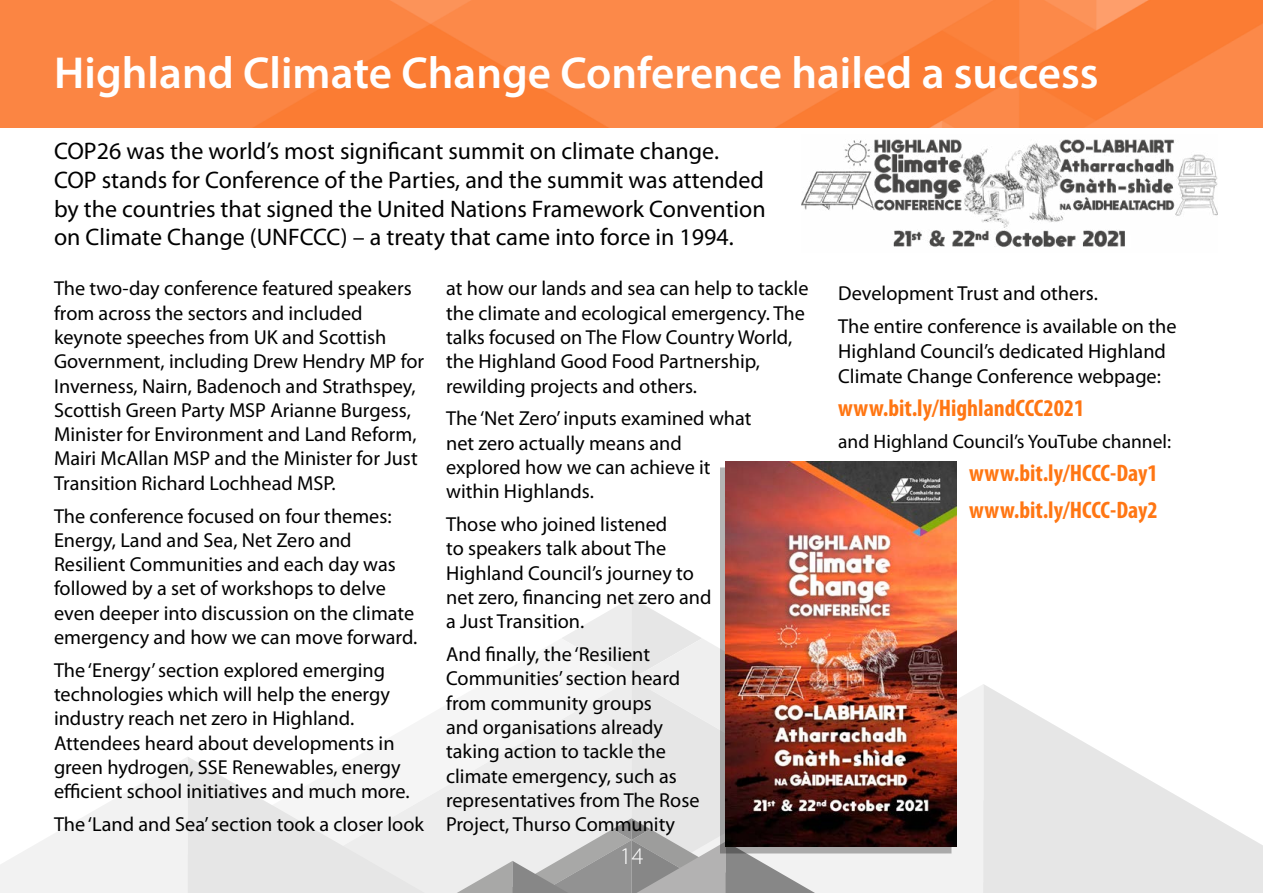
<style>
.page{position:relative;width:1263px;height:893px;background:#fff}
.page>*{position:absolute;margin:0;border:0;box-sizing:border-box;transform-origin:0 0}
.t1{font:45px "Myriad Variable Concept";color:#fff}
.t2{font:24px/28.8px "Myriad Pro";color:#000}
.t3{font:700 condensed 24px/37.3px "Myriad Pro";color:#ff7613}
.t4{font:300 24px "Myriad Pro";color:#fff}
.t5{font:20.25px/24.3px "Myriad Pro";color:#000}
.t6{font:19.5px "Myriad Pro";color:#000}
</style>
<div class="page">
<svg style="left:702px;top:638px;width:255px;height:41px"></svg>
<svg style="left:632px;top:684px;width:351px;height:209px;fill:#f2f2f2"></svg>
<svg style="left:983px;top:684px;width:280px;height:209px;fill:#e6e6e6"></svg>
<svg style="left:563px;top:598px;width:139px;height:81px"></svg>
<div style="left:562px;top:638px;width:70px;height:41px;background:#f0f0f0"></div>
<div style="left:499px;top:679px;width:133px;height:77px;background:#f0f0f0"></div>
<svg style="left:0;top:756px;width:832px;height:137px"></svg>
<img style="left:0;top:0;width:1263px;height:128px">
<img style="left:801px;top:139px;width:417px;height:109px">
<div style="left:720px;top:467px;width:232px;height:387px;background:#aaa"></div>
<img style="left:725px;top:461px;width:231px;height:386px">
<h1 class="t1" style="left:54px;top:46px;width:1046px">Highland Climate Change Conference hailed a success</h1>
<p class="t2" style="left:54px;top:136px;width:713px">COP26 was the world’s most significant summit on climate change.<br>COP stands for Conference of the Parties, and the summit was attended by the countries that signed the United Nations Framework Convention on Climate Change (UNFCCC) – a treaty that came into force in 1994.</p>
<p class="t5" style="left:54px;top:276px;width:372px">The two-day conference featured speakers from across the sectors and included keynote speeches from UK and Scottish Government, including Drew Hendry MP for Inverness, Nairn, Badenoch and Strathspey, Scottish Green Party MSP Arianne Burgess, Minister for Environment and Land Reform, Mairi McAllan MSP and the Minister for Just Transition Richard Lochhead MSP.</p>
<p class="t5" style="left:54px;top:503px;width:365px">The conference focused on four themes:<br>Energy, Land and Sea, Net Zero and Resilient Communities and each day was followed by a set of workshops to delve even deeper into discussion on the climate emergency and how we can move forward.</p>
<p class="t5" style="left:54px;top:658px;width:357px">The ‘Energy’ section explored emerging technologies which will help the energy industry reach net zero in Highland.<br>Attendees heard about developments in green hydrogen, SSE Renewables, energy efficient school initiatives and much more.</p>
<p class="t5" style="left:54px;top:812px;width:371px">The ‘Land and Sea’ section took a closer look</p>
<p class="t5" style="left:446px;top:276px;width:364px">at how our lands and sea can help to tackle the climate and ecological emergency. The talks focused on The Flow Country World, the Highland Good Food Partnership, rewilding projects and others.</p>
<p class="t5" style="left:446px;top:406px;width:307px">The ‘Net Zero’ inputs examined what net zero actually means and explored how we can achieve it within Highlands.</p>
<p class="t5" style="left:446px;top:512px;width:267px">Those who joined listened<br>to speakers talk about The<br>Highland Council’s journey to net zero, financing net zero and a Just Transition.</p>
<p class="t5" style="left:446px;top:642px;width:255px">And finally, the ‘Resilient<br>Communities’ section heard from community groups<br>and organisations already taking action to tackle the climate emergency, such as representatives from The Rose<br>Project, Thurso Community</p>
<p class="t4" style="left:620px;top:842px;width:25px">14</p>
<p class="t5" style="left:838px;top:277px;width:340px;line-height:32.8px">Development Trust and others.<br>The entire conference is available on the</p>
<p class="t5" style="left:838px;top:338px;width:329px;line-height:25.2px">Highland Council’s dedicated Highland<br>Climate Change Conference webpage:</p>
<p class="t3" style="left:838px;top:389px;width:248px">www.bit.ly/HighlandCCC2021</p>
<p class="t6" style="left:838px;top:429px;width:334px">and Highland Council’s YouTube channel:</p>
<p class="t3" style="left:969px;top:454px;width:190px">www.bit.ly/HCCC-Day1 www.bit.ly/HCCC-Day2</p>
</div>
